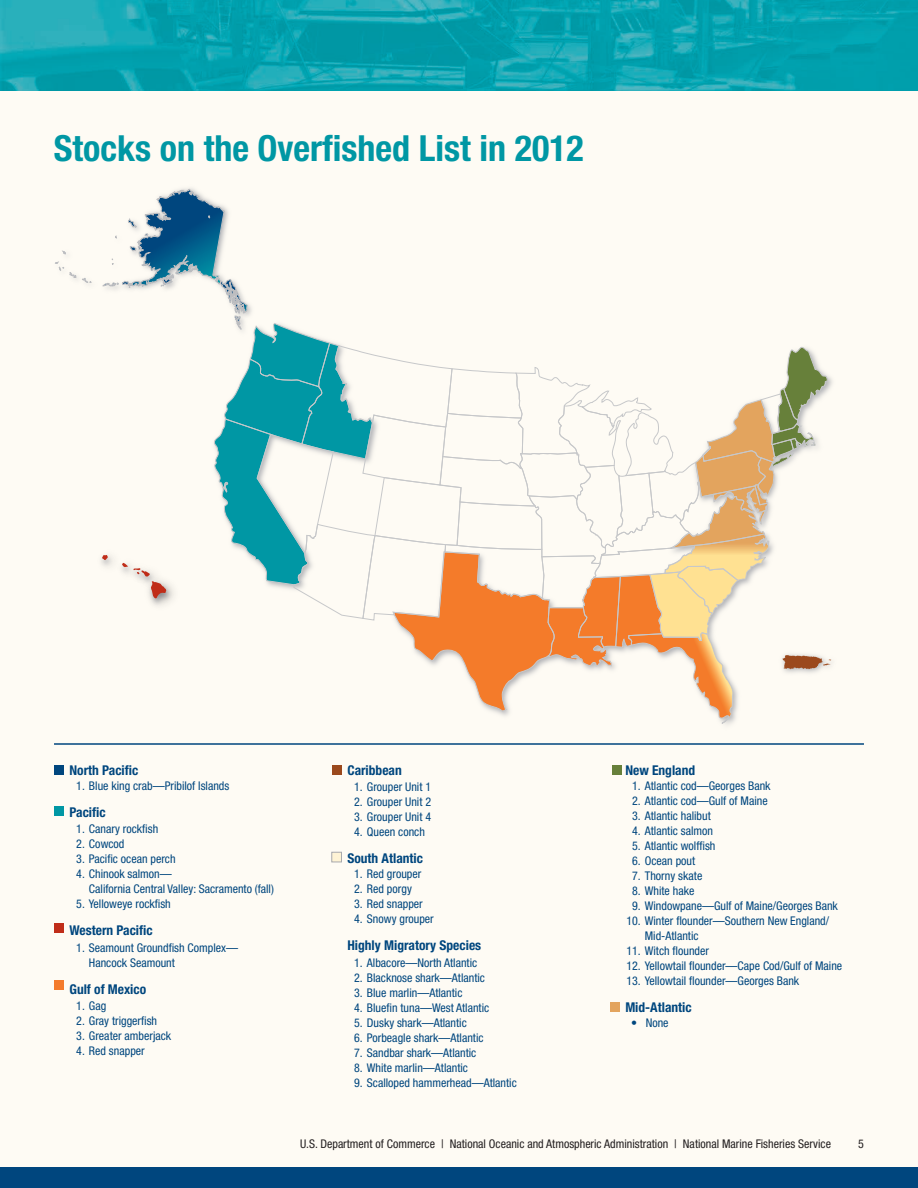
<style>
.page{position:relative;width:918px;height:1188px;background:#fff}
.page>*{position:absolute;margin:0;border:0;box-sizing:border-box;transform-origin:0 0}
.t1{font:700 condensed 36px "Helvetica Neue LT Std";color:#0097a4}
.t2{font:700 condensed 13.5px "Helvetica Neue LT Std";color:#00467e}
.t3{font:condensed 12px/15px "Helvetica Neue LT Std";color:#00467e}
.t4{font:condensed 12px "Helvetica Neue LT Std";color:#231f20}
</style>
<div class="page">
<svg style="left:0;top:0;width:918px;height:92px;fill:#00a1ae"></svg>
<div style="left:0;top:92px;width:918px;height:1096px;background:#fefbf4"></div>
<div style="left:54px;top:765px;width:10px;height:10px;background:#00467e"></div>
<div style="left:54px;top:806px;width:10px;height:10px;background:#0097a4"></div>
<div style="left:54px;top:923px;width:10px;height:10px;background:#c02d19"></div>
<div style="left:54px;top:980px;width:10px;height:10px;background:#f47b2c"></div>
<div style="left:332px;top:765px;width:9px;height:10px;background:#9b491d"></div>
<div style="left:332px;top:852px;width:10px;height:10px;background:#fef3d5;border:1px solid #a8a9ad"></div>
<div style="left:612px;top:765px;width:10px;height:10px;background:#67803a"></div>
<svg style="left:62px;top:250px;width:4px;height:5px"></svg>
<svg style="left:55px;top:261px;width:37px;height:22px"></svg>
<svg style="left:102px;top:188px;width:730px;height:537px"></svg>
<div style="left:610px;top:1002px;width:10px;height:9px;background:#e3a45e"></div>
<hr style="left:54px;top:743px;width:810px;height:2px;background:#00467e">
<div style="left:0;top:1168px;width:918px;height:20px;background:#00467e"></div>
<h1 class="t1" style="left:54px;top:126px;width:532px">Stocks on the Overfished List in 2012</h1>
<p class="t2" style="left:69px;top:762px;width:70px">North Pacific</p>
<p class="t3" style="left:76px;top:778px;width:155px">1. Blue king crab—Pribilof Islands</p>
<p class="t2" style="left:69px;top:804px;width:38px">Pacific</p>
<p class="t3" style="left:76px;top:821px;width:83px">1. Canary rockfish</p>
<p class="t3" style="left:76px;top:836px;width:50px">2. Cowcod</p>
<p class="t3" style="left:76px;top:851px;width:101px">3. Pacific ocean perch</p>
<p class="t3" style="left:89px;top:866px;width:187px;text-indent:-13px">4. Chinook salmon—<br>California Central Valley: Sacramento (fall)</p>
<p class="t3" style="left:76px;top:896px;width:96px">5. Yelloweye rockfish</p>
<p class="t2" style="left:69px;top:922px;width:85px">Western Pacific</p>
<p class="t3" style="left:89px;top:940px;width:151px;text-indent:-13px">1. Seamount Groundfish Complex—<br>Hancock Seamount</p>
<p class="t2" style="left:69px;top:981px;width:78px">Gulf of Mexico</p>
<p class="t3" style="left:76px;top:998px;width:32px">1. Gag</p>
<p class="t3" style="left:76px;top:1013px;width:82px">2. Gray triggerfish</p>
<p class="t3" style="left:76px;top:1028px;width:96px">3. Greater amberjack</p>
<p class="t3" style="left:76px;top:1043px;width:70px">4. Red snapper</p>
<p class="t2" style="left:347px;top:762px;width:56px">Caribbean</p>
<p class="t3" style="left:354px;top:779px;width:78px">1. Grouper Unit 1</p>
<p class="t3" style="left:354px;top:794px;width:78px">2. Grouper Unit 2</p>
<p class="t3" style="left:354px;top:809px;width:78px">3. Grouper Unit 4</p>
<p class="t3" style="left:354px;top:824px;width:72px">4. Queen conch</p>
<p class="t2" style="left:347px;top:850px;width:77px">South Atlantic</p>
<p class="t3" style="left:354px;top:866px;width:69px">1. Red grouper</p>
<p class="t3" style="left:354px;top:881px;width:59px">2. Red porgy</p>
<p class="t3" style="left:354px;top:896px;width:70px">3. Red snapper</p>
<p class="t3" style="left:354px;top:911px;width:81px">4. Snowy grouper</p>
<p class="t2" style="left:347px;top:937px;width:135px">Highly Migratory Species</p>
<p class="t3" style="left:354px;top:955px;width:125px">1. Albacore—North Atlantic</p>
<p class="t3" style="left:354px;top:970px;width:132px">2. Blacknose shark—Atlantic</p>
<p class="t3" style="left:354px;top:985px;width:110px">3. Blue marlin—Atlantic</p>
<p class="t3" style="left:354px;top:1000px;width:137px">4. Bluefin tuna—West Atlantic</p>
<p class="t3" style="left:354px;top:1015px;width:114px">5. Dusky shark—Atlantic</p>
<p class="t3" style="left:354px;top:1030px;width:131px">6. Porbeagle shark—Atlantic</p>
<p class="t3" style="left:354px;top:1045px;width:124px">7. Sandbar shark—Atlantic</p>
<p class="t3" style="left:354px;top:1060px;width:115px">8. White marlin—Atlantic</p>
<p class="t3" style="left:354px;top:1075px;width:164px">9. Scalloped hammerhead—Atlantic</p>
<p class="t2" style="left:625px;top:762px;width:71px">New England</p>
<p class="t3" style="left:632px;top:778px;width:140px">1. Atlantic cod—Georges Bank</p>
<p class="t3" style="left:632px;top:793px;width:137px">2. Atlantic cod—Gulf of Maine</p>
<p class="t3" style="left:632px;top:808px;width:80px">3. Atlantic halibut</p>
<p class="t3" style="left:632px;top:823px;width:82px">4. Atlantic salmon</p>
<p class="t3" style="left:632px;top:838px;width:85px">5. Atlantic wolffish</p>
<p class="t3" style="left:632px;top:853px;width:65px">6. Ocean pout</p>
<p class="t3" style="left:632px;top:868px;width:72px">7. Thorny skate</p>
<p class="t3" style="left:632px;top:883px;width:64px">8. White hake</p>
<p class="t3" style="left:632px;top:898px;width:207px">9. Windowpane—Gulf of Maine/Georges Bank</p>
<p class="t3" style="left:645px;top:913px;width:186px;text-indent:-18px">10. Winter flounder—Southern New England/<br>Mid-Atlantic</p>
<p class="t3" style="left:626px;top:943px;width:84px">11. Witch flounder</p>
<p class="t3" style="left:626px;top:958px;width:217px">12. Yellowtail flounder—Cape Cod/Gulf of Maine</p>
<p class="t3" style="left:626px;top:973px;width:174px">13. Yellowtail flounder—Georges Bank</p>
<p class="t2" style="left:625px;top:999px;width:68px">Mid-Atlantic</p>
<p class="t3" style="left:631px;top:1015px;width:39px">• None</p>
<p class="t4" style="left:300px;top:1136px;width:532px">U.S. Department of Commerce | National Oceanic and Atmospheric Administration | National Marine Fisheries Service</p>
<p class="t4" style="left:858px;top:1136px;width:7px">5</p>
</div>
